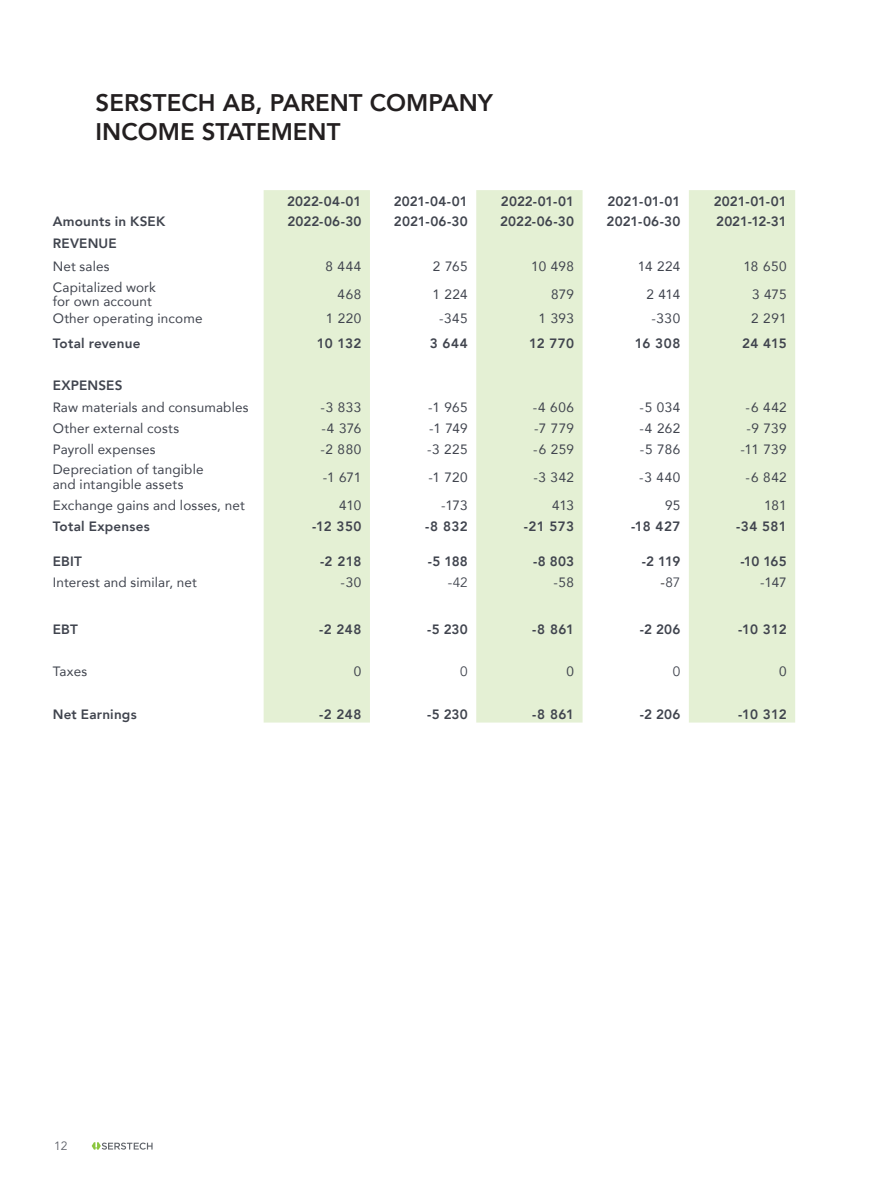
<style>
.page{position:relative;width:893px;height:1191px;background:#fff}
.page>*{position:absolute;margin:0;border:0;box-sizing:border-box;transform-origin:0 0}
.t1{font:800 24px/28.8px "Avenir";color:#231f20}
.t2{font:13.5px/13.5px "Avenir";letter-spacing:.015em;color:#40444e}
.t3{font:800 13.5px "Avenir";letter-spacing:.01em;color:#40444e}
.t4{font:13.5px "Avenir";color:#40444e}
.t5{font:12px "Avenir";color:#5e6169}
.s1{color:#231f20}
</style>
<div class="page">
<svg style="left:92px;top:1142px;width:61px;height:7px"></svg>
<svg style="left:264px;top:190px;width:531px;height:532px;fill:#e4f0d4"></svg>
<h1 class="t1" style="left:96px;top:89px;width:399px">SERSTECH AB, PARENT COMPANY<br>INCOME STATEMENT</h1>
<p class="t3" style="left:287px;top:191px;width:76px">2022-04-01</p>
<p class="t3" style="left:394px;top:191px;width:76px">2021-04-01</p>
<p class="t3" style="left:501px;top:191px;width:75px">2022-01-01</p>
<p class="t3" style="left:608px;top:191px;width:74px">2021-01-01</p>
<p class="t3" style="left:714px;top:191px;width:74px">2021-01-01</p>
<p class="t3" style="left:53px;top:210px;width:114px">Amounts in KSEK</p>
<p class="t3" style="left:287px;top:210px;width:76px">2022-06-30</p>
<p class="t3" style="left:394px;top:210px;width:75px">2021-06-30</p>
<p class="t3" style="left:500px;top:210px;width:76px">2022-06-30</p>
<p class="t3" style="left:607px;top:210px;width:75px">2021-06-30</p>
<p class="t3" style="left:716px;top:210px;width:72px">2021-12-31</p>
<p class="t3" style="left:53px;top:233px;width:66px">REVENUE</p>
<p class="t2" style="left:53px;top:259px;width:58px">Net sales</p>
<p class="t2" style="left:325px;top:259px;width:38px">8 444</p>
<p class="t2" style="left:433px;top:259px;width:36px">2 765</p>
<p class="t2" style="left:531px;top:259px;width:44px">10 498</p>
<p class="t2" style="left:638px;top:259px;width:44px">14 224</p>
<p class="t2" style="left:743px;top:259px;width:45px">18 650</p>
<p class="t2" style="left:53px;top:280px;width:105px">Capitalized work for own account</p>
<p class="t2" style="left:338px;top:287px;width:25px">468</p>
<p class="t2" style="left:432px;top:287px;width:37px">1 224</p>
<p class="t2" style="left:551px;top:287px;width:25px">879</p>
<p class="t2" style="left:646px;top:287px;width:36px">2 414</p>
<p class="t2" style="left:752px;top:287px;width:36px">3 475</p>
<p class="t2" style="left:53px;top:311px;width:151px">Other operating income</p>
<p class="t2" style="left:326px;top:311px;width:37px">1 220</p>
<p class="t2" style="left:439px;top:311px;width:30px">-345</p>
<p class="t2" style="left:539px;top:311px;width:37px">1 393</p>
<p class="t2" style="left:651px;top:311px;width:30px">-330</p>
<p class="t2" style="left:751px;top:311px;width:37px">2 291</p>
<p class="t3" style="left:53px;top:333px;width:89px">Total revenue</p>
<p class="t3" style="left:317px;top:333px;width:46px">10 132</p>
<p class="t3" style="left:430px;top:333px;width:40px">3 644</p>
<p class="t3" style="left:529px;top:333px;width:46px">12 770</p>
<p class="t3" style="left:635px;top:333px;width:47px">16 308</p>
<p class="t3" style="left:742px;top:333px;width:46px">24 415</p>
<p class="t3" style="left:53px;top:375px;width:71px">EXPENSES</p>
<p class="t2" style="left:53px;top:400px;width:197px">Raw materials and consumables</p>
<p class="t2" style="left:321px;top:400px;width:42px">-3 833</p>
<p class="t2" style="left:428px;top:400px;width:41px">-1 965</p>
<p class="t2" style="left:533px;top:400px;width:43px">-4 606</p>
<p class="t2" style="left:639px;top:400px;width:42px">-5 034</p>
<p class="t2" style="left:745px;top:400px;width:43px">-6 442</p>
<p class="t2" style="left:53px;top:421px;width:128px">Other external costs</p>
<p class="t2" style="left:321px;top:421px;width:42px">-4 376</p>
<p class="t2" style="left:429px;top:421px;width:40px">-1 749</p>
<p class="t2" style="left:534px;top:421px;width:41px">-7 779</p>
<p class="t2" style="left:639px;top:421px;width:43px">-4 262</p>
<p class="t2" style="left:747px;top:421px;width:42px">-9 739</p>
<p class="t2" style="left:53px;top:442px;width:104px">Payroll expenses</p>
<p class="t2" style="left:321px;top:442px;width:42px">-2 880</p>
<p class="t2" style="left:427px;top:442px;width:42px">-3 225</p>
<p class="t2" style="left:533px;top:442px;width:42px">-6 259</p>
<p class="t2" style="left:640px;top:442px;width:42px">-5 786</p>
<p class="t2" style="left:740px;top:442px;width:48px">-11 739</p>
<p class="t2" style="left:53px;top:462px;width:152px;line-height:15px">Depreciation of tangible and intangible assets</p>
<p class="t2" style="left:323px;top:470px;width:40px">-1 671</p>
<p class="t2" style="left:428px;top:470px;width:41px">-1 720</p>
<p class="t2" style="left:533px;top:470px;width:42px">-3 342</p>
<p class="t2" style="left:639px;top:470px;width:43px">-3 440</p>
<p class="t2" style="left:746px;top:470px;width:43px">-6 842</p>
<p class="t2" style="left:53px;top:498px;width:193px">Exchange gains and losses, net</p>
<p class="t2" style="left:339px;top:498px;width:24px">410</p>
<p class="t2" style="left:441px;top:498px;width:28px">-173</p>
<p class="t2" style="left:552px;top:498px;width:23px">413</p>
<p class="t2" style="left:665px;top:498px;width:17px">95</p>
<p class="t2" style="left:764px;top:498px;width:24px">181</p>
<p class="t3" style="left:53px;top:515px;width:99px">Total Expenses</p>
<p class="t3" style="left:312px;top:515px;width:51px">-12 350</p>
<p class="t3" style="left:425px;top:515px;width:44px">-8 832</p>
<p class="t3" style="left:524px;top:515px;width:52px">-21 573</p>
<p class="t3" style="left:631px;top:515px;width:51px">-18 427</p>
<p class="t3" style="left:736px;top:515px;width:52px">-34 581</p>
<p class="t3" style="left:53px;top:550px;width:31px">EBIT</p>
<p class="t3" style="left:320px;top:550px;width:43px">-2 218</p>
<p class="t3" style="left:428px;top:550px;width:41px">-5 188</p>
<p class="t3" style="left:533px;top:550px;width:42px">-8 803</p>
<p class="t3" style="left:642px;top:550px;width:40px">-2 119</p>
<p class="t3" style="left:740px;top:550px;width:48px">-10 165</p>
<p class="t2" style="left:53px;top:575px;width:146px">Interest and similar, net</p>
<p class="t2" style="left:341px;top:575px;width:22px">-30</p>
<p class="t4" style="left:448px;top:574px;width:22px">-42</p>
<p class="t2" style="left:553px;top:575px;width:22px">-58</p>
<p class="t4" style="left:660px;top:574px;width:21px"><span class="s1">-</span>87</p>
<p class="t2" style="left:760px;top:575px;width:28px">-147</p>
<p class="t3" style="left:53px;top:618px;width:27px">EBT</p>
<p class="t3" style="left:319px;top:618px;width:44px">-2 248</p>
<p class="t3" style="left:427px;top:618px;width:42px">-5 230</p>
<p class="t3" style="left:532px;top:618px;width:43px">-8 861</p>
<p class="t3" style="left:640px;top:618px;width:42px">-2 206</p>
<p class="t3" style="left:738px;top:618px;width:50px">-10 312</p>
<p class="t2" style="left:53px;top:664px;width:36px">Taxes</p>
<p class="t2" style="left:354px;top:664px;width:9px">0</p>
<p class="t4" style="left:460px;top:663px;width:9px">0</p>
<p class="t2" style="left:567px;top:664px;width:9px">0</p>
<p class="t4" style="left:673px;top:663px;width:9px">0</p>
<p class="t2" style="left:779px;top:664px;width:9px">0</p>
<p class="t3" style="left:53px;top:703px;width:86px">Net Earnings</p>
<p class="t3" style="left:319px;top:703px;width:44px">-2 248</p>
<p class="t3" style="left:427px;top:703px;width:42px">-5 230</p>
<p class="t3" style="left:532px;top:703px;width:43px">-8 861</p>
<p class="t3" style="left:640px;top:703px;width:42px">-2 206</p>
<p class="t3" style="left:738px;top:703px;width:50px">-10 312</p>
<p class="t5" style="left:54px;top:1139px;width:15px">12</p>
</div>
